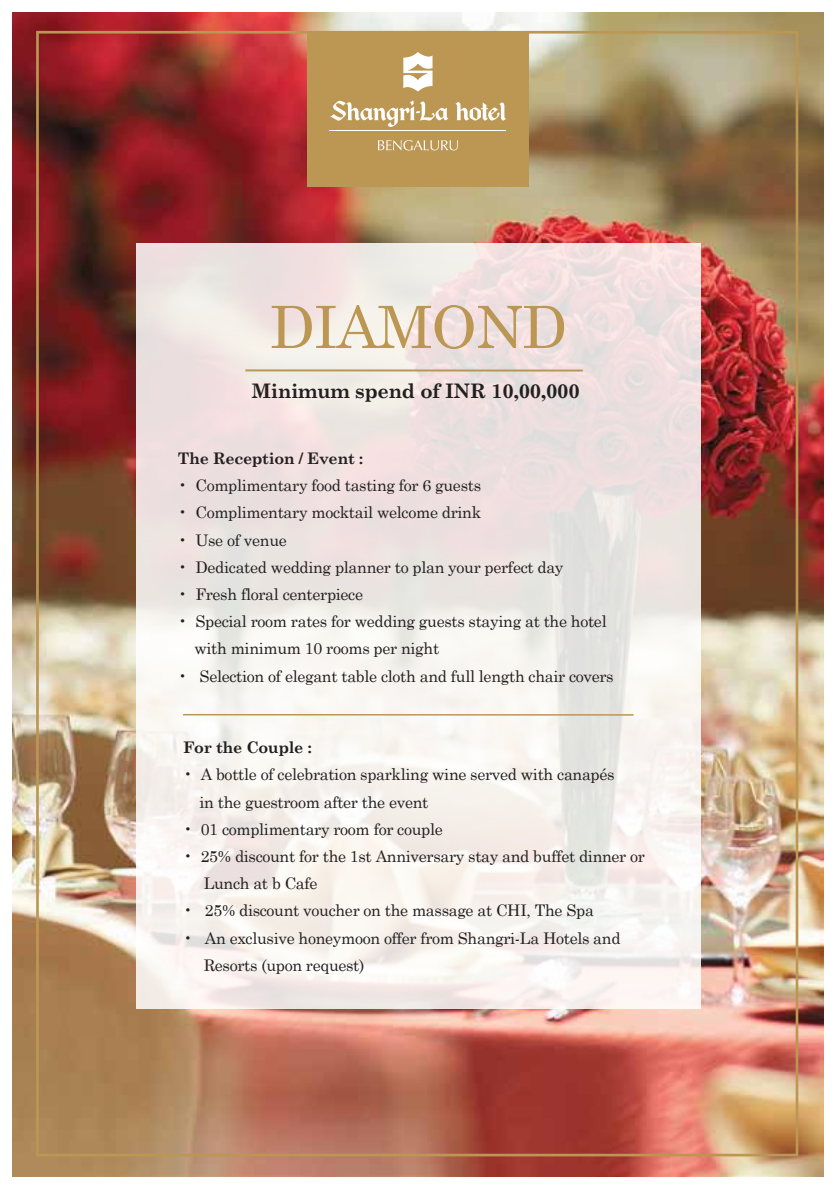
<style>
.page{position:relative;width:836px;height:1196px;background:#fff}
.page>*{position:absolute;margin:0;border:0;box-sizing:border-box;transform-origin:0 0}
.t1{font:58.2px "Century Schoolbook";letter-spacing:-.02em;color:#bb9753}
.t2{font:700 20px "Century Schoolbook";letter-spacing:-.02em;color:#231f20}
.t3{font:16px/27.2px "Century Schoolbook";letter-spacing:-.02em;color:#231f20}
.t4{font:700 16px "Century Schoolbook";letter-spacing:-.02em;color:#231f20}
</style>
<div class="page">
<img style="left:12px;top:12px;width:811px;height:1164px">
<div style="left:307px;top:32px;width:221px;height:155px;background:#bb9753"></div>
<hr style="left:330px;top:130px;width:176px;height:1px;background:#fff">
<svg style="left:378px;top:140px;width:80px;height:10px"></svg>
<svg style="left:330px;top:100px;width:118px;height:27px"></svg>
<svg style="left:455px;top:102px;width:51px;height:19px"></svg>
<svg style="left:403px;top:52px;width:29px;height:40px"></svg>
<svg style="left:135px;top:243px;width:565px;height:766px"></svg>
<hr style="left:245px;top:369px;width:337px;height:2px;background:#bb9753">
<hr style="left:183px;top:713px;width:450px;height:2px;background:#bb9753">
<h1 class="t1" style="left:269px;top:290px;width:299px">DIAMOND</h1>
<p class="t2" style="left:251px;top:379px;width:330px">Minimum spend of INR 10,00,000</p>
<p class="t4" style="left:178px;top:448px;width:187px">The Reception / Event :</p>
<p class="t3" style="left:178px;top:471px;width:304px">• Complimentary food tasting for 6 guests</p>
<p class="t3" style="left:178px;top:498px;width:305px">• Complimentary mocktail welcome drink</p>
<p class="t3" style="left:178px;top:525px;width:110px">• Use of venue</p>
<p class="t3" style="left:178px;top:553px;width:387px">• Dedicated wedding planner to plan your perfect day</p>
<p class="t3" style="left:178px;top:580px;width:187px">• Fresh floral centerpiece</p>
<p class="t3" style="left:194px;top:607px;width:413px;text-indent:-17px">• Special room rates for wedding guests staying at the hotel with minimum 10 rooms per night</p>
<p class="t3" style="left:178px;top:661px;width:437px">• Selection of elegant table cloth and full length chair covers</p>
<p class="t4" style="left:183px;top:737px;width:130px">For the Couple :</p>
<p class="t3" style="left:199px;top:760px;width:416px;text-indent:-17px">• A bottle of celebration sparkling wine served with canapés in the guestroom after the event</p>
<p class="t3" style="left:183px;top:814px;width:261px">• 01 complimentary room for couple</p>
<p class="t3" style="left:204px;top:842px;width:442px;text-indent:-21px">• 25% discount for the 1st Anniversary stay and buffet dinner or<br>Lunch at b Cafe</p>
<p class="t3" style="left:183px;top:896px;width:412px">• 25% discount voucher on the massage at CHI, The Spa</p>
<p class="t3" style="left:204px;top:923px;width:418px;text-indent:-21px">• An exclusive honeymoon offer from Shangri-La Hotels and<br>Resorts (upon request)</p>
</div>
